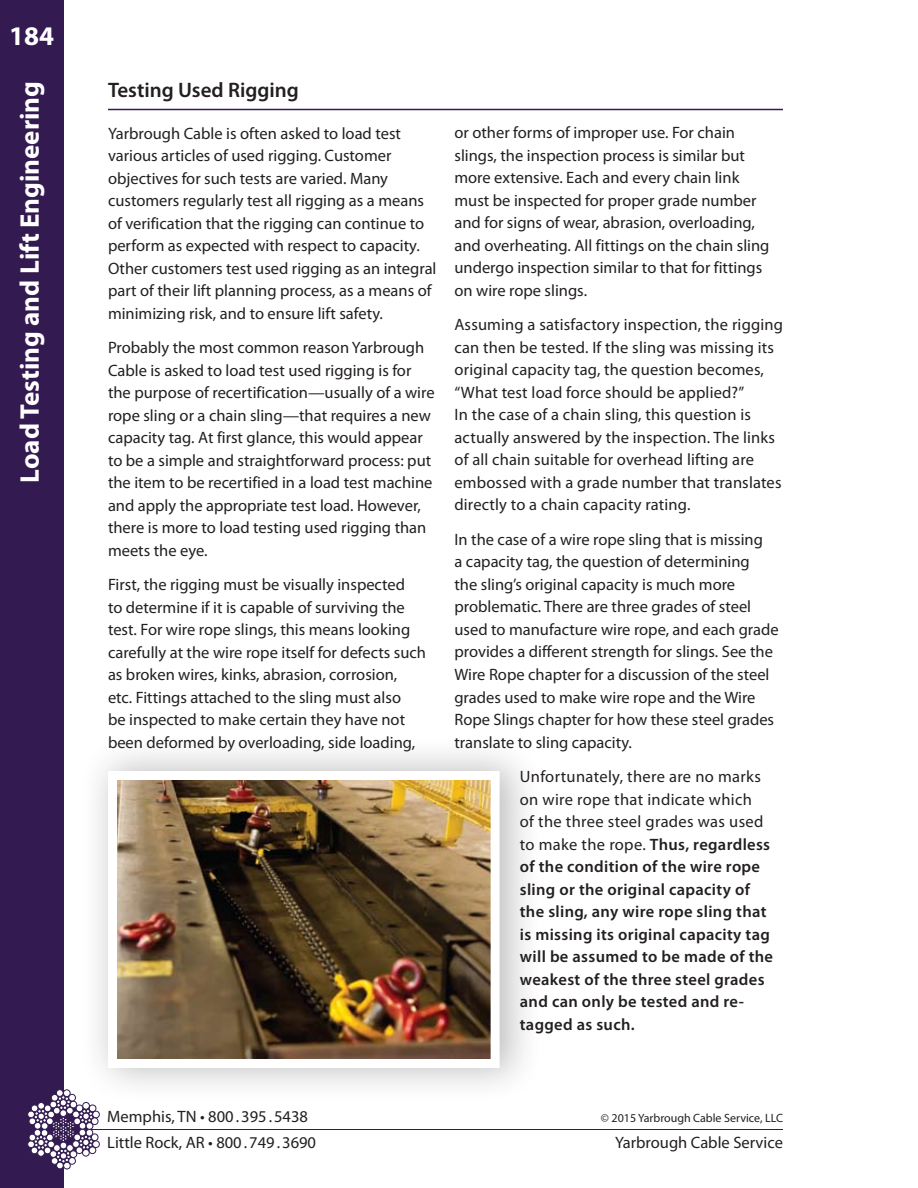
<style>
.page{position:relative;width:918px;height:1188px;background:#fff}
.page>*{position:absolute;margin:0;border:0;box-sizing:border-box;transform-origin:0 0}
.t1{font:700 27px "Myriad Pro";color:#fff}
.t2{font:600 21px "Myriad Pro";color:#231f20}
.t3{font:16.5px/22.5px "Myriad Pro";color:#231f20}
.t4{font:600 16.5px/22.5px "Myriad Pro";letter-spacing:.02em;color:#231f20}
.t5{font:12px "Myriad Pro";color:#231f20}
.s1{font-weight:400}
</style>
<div class="page">
<div style="left:0;top:0;width:64px;height:1188px;background:#331b51"></div>
<hr style="left:33px;top:1129px;width:750px;height:1px;background:#331b51">
<div style="left:31px;top:1133px;width:20px;height:20px;background:#392255;border-radius:50%"></div>
<div style="left:76px;top:1133px;width:19px;height:20px;background:#392256;border-radius:50%"></div>
<div style="left:53px;top:1093px;width:20px;height:20px;background:#3b2458;border-radius:50%"></div>
<div style="left:28px;top:1111px;width:6px;height:7px;background:#fff;border-radius:50%"></div>
<div style="left:27px;top:1111px;width:8px;height:7px;border:1px solid #331b51;border-radius:50%"></div>
<div style="left:29px;top:1118px;width:7px;height:7px;background:#fff;border-radius:50%"></div>
<div style="left:29px;top:1118px;width:7px;height:7px;border:1px solid #331b51;border-radius:50%"></div>
<div style="left:31px;top:1105px;width:7px;height:7px;background:#fff;border-radius:50%"></div>
<div style="left:31px;top:1105px;width:7px;height:7px;border:1px solid #331b51;border-radius:50%"></div>
<div style="left:91px;top:1118px;width:7px;height:7px;border:1px solid #331b51;border-radius:50%"></div>
<div style="left:51px;top:1157px;width:7px;height:8px;border:1px solid #331b51;border-radius:50%"></div>
<div style="left:57px;top:1162px;width:6px;height:7px;background:#fff;border-radius:50%"></div>
<div style="left:56px;top:1162px;width:8px;height:7px;border:1px solid #331b51;border-radius:50%"></div>
<div style="left:63px;top:1162px;width:8px;height:7px;border:1px solid #331b51;border-radius:50%"></div>
<div style="left:68px;top:1157px;width:8px;height:8px;border:1px solid #331b51;border-radius:50%"></div>
<div style="left:68px;top:1094px;width:8px;height:7px;border:1px solid #331b51;border-radius:50%"></div>
<div style="left:63px;top:1090px;width:7px;height:7px;background:#fff;border-radius:50%"></div>
<div style="left:63px;top:1090px;width:7px;height:7px;border:1px solid #331b51;border-radius:50%"></div>
<div style="left:56px;top:1090px;width:7px;height:6px;background:#fff;border-radius:50%"></div>
<div style="left:56px;top:1089px;width:7px;height:8px;border:1px solid #331b51;border-radius:50%"></div>
<div style="left:51px;top:1094px;width:7px;height:7px;border:1px solid #331b51;border-radius:50%"></div>
<div style="left:93px;top:1141px;width:6px;height:7px;background:#fff;border-radius:50%"></div>
<div style="left:92px;top:1141px;width:8px;height:7px;border:1px solid #331b51;border-radius:50%"></div>
<div style="left:91px;top:1134px;width:7px;height:7px;background:#fff;border-radius:50%"></div>
<div style="left:91px;top:1134px;width:7px;height:7px;border:1px solid #331b51;border-radius:50%"></div>
<div style="left:89px;top:1147px;width:7px;height:7px;border:1px solid #331b51;border-radius:50%"></div>
<svg style="left:34px;top:1096px;width:59px;height:68px"></svg>
<div style="left:37px;top:1149px;width:8px;height:8px;border:1px solid #331b51;border-radius:50%"></div>
<div style="left:31px;top:1147px;width:7px;height:7px;background:#fff;border-radius:50%"></div>
<div style="left:31px;top:1147px;width:7px;height:7px;border:1px solid #331b51;border-radius:50%"></div>
<div style="left:28px;top:1141px;width:6px;height:7px;background:#fff;border-radius:50%"></div>
<div style="left:27px;top:1141px;width:8px;height:7px;border:1px solid #331b51;border-radius:50%"></div>
<div style="left:41px;top:1130px;width:7px;height:6px;background:#fff;border-radius:50%"></div>
<div style="left:41px;top:1129px;width:7px;height:8px;border:1px solid #331b51;border-radius:50%"></div>
<div style="left:34px;top:1129px;width:7px;height:7px;background:#fff;border-radius:50%"></div>
<div style="left:34px;top:1129px;width:7px;height:7px;border:1px solid #331b51;border-radius:50%"></div>
<div style="left:29px;top:1134px;width:7px;height:7px;background:#fff;border-radius:50%"></div>
<div style="left:29px;top:1134px;width:7px;height:7px;border:1px solid #331b51;border-radius:50%"></div>
<div style="left:76px;top:732px;width:481px;height:386px;background:#231f20;opacity:.3"></div>
<img style="left:118px;top:781px;width:372px;height:277px">
<div style="left:108px;top:771px;width:392px;height:297px;border:9px solid #fff"></div>
<hr style="left:108px;top:109px;width:675px;height:1px;background:#331b51">
<h1 class="t1" style="left:9px;top:18px;width:46px">184</h1>
<h1 class="t1" style="left:12px;top:483px;width:403px;rotate:-90deg">Load Testing and Lift Engineering</h1>
<p class="t2" style="left:108px;top:76px;width:192px">Testing Used Rigging</p>
<p class="t3" style="left:108px;top:122px;width:330px">Yarbrough Cable is often asked to load test various articles of used rigging. Customer objectives for such tests are varied. Many customers regularly test all rigging as a means of verification that the rigging can continue to perform as expected with respect to capacity.<br>Other customers test used rigging as an integral part of their lift planning process, as a means of minimizing risk, and to ensure lift safety.</p>
<p class="t3" style="left:108px;top:336px;width:328px">Probably the most common reason Yarbrough Cable is asked to load test used rigging is for the purpose of recertification—usually of a wire rope sling or a chain sling—that requires a new capacity tag. At first glance, this would appear to be a simple and straightforward process: put the item to be recertified in a load test machine and apply the appropriate test load. However, there is more to load testing used rigging than meets the eye.</p>
<p class="t3" style="left:108px;top:573px;width:320px">First, the rigging must be visually inspected<br>to determine if it is capable of surviving the test. For wire rope slings, this means looking carefully at the wire rope itself for defects such as broken wires, kinks, abrasion, corrosion,<br>etc. Fittings attached to the sling must also<br>be inspected to make certain they have not been deformed by overloading, side loading,</p>
<p class="t3" style="left:455px;top:121px;width:317px">or other forms of improper use. For chain slings, the inspection process is similar but more extensive. Each and every chain link must be inspected for proper grade number and for signs of wear, abrasion, overloading, and overheating. All fittings on the chain sling undergo inspection similar to that for fittings on wire rope slings.</p>
<p class="t3" style="left:455px;top:313px;width:330px">Assuming a satisfactory inspection, the rigging can then be tested. If the sling was missing its original capacity tag, the question becomes, “What test load force should be applied?”<br>In the case of a chain sling, this question is actually answered by the inspection. The links of all chain suitable for overhead lifting are embossed with a grade number that translates directly to a chain capacity rating.</p>
<p class="t3" style="left:455px;top:528px;width:326px">In the case of a wire rope sling that is missing<br>a capacity tag, the question of determining<br>the sling’s original capacity is much more problematic. There are three grades of steel used to manufacture wire rope, and each grade provides a different strength for slings. See the Wire Rope chapter for a discussion of the steel grades used to make wire rope and the Wire Rope Slings chapter for how these steel grades translate to sling capacity.</p>
<p class="t4" style="left:520px;top:765px;width:255px"><span class="s1">Unfortunately, there are no marks on wire rope that indicate which<br>of the three steel grades was used to make the rope.</span> Thus, regardless of the condition of the wire rope sling or the original capacity of the sling, any wire rope sling that is missing its original capacity tag will be assumed to be made of the weakest of the three steel grades and can only be tested and re&shy;tagged as such.</p>
<p class="t3" style="left:107px;top:1105px;width:202px">Memphis, TN • 800.395.5438</p>
<p class="t5" style="left:601px;top:1111px;width:184px">© 2015 Yarbrough Cable Service, LLC</p>
<p class="t3" style="left:107px;top:1131px;width:210px">Little Rock, AR • 800.749.3690</p>
<p class="t3" style="left:615px;top:1131px;width:169px">Yarbrough Cable Service</p>
</div>
